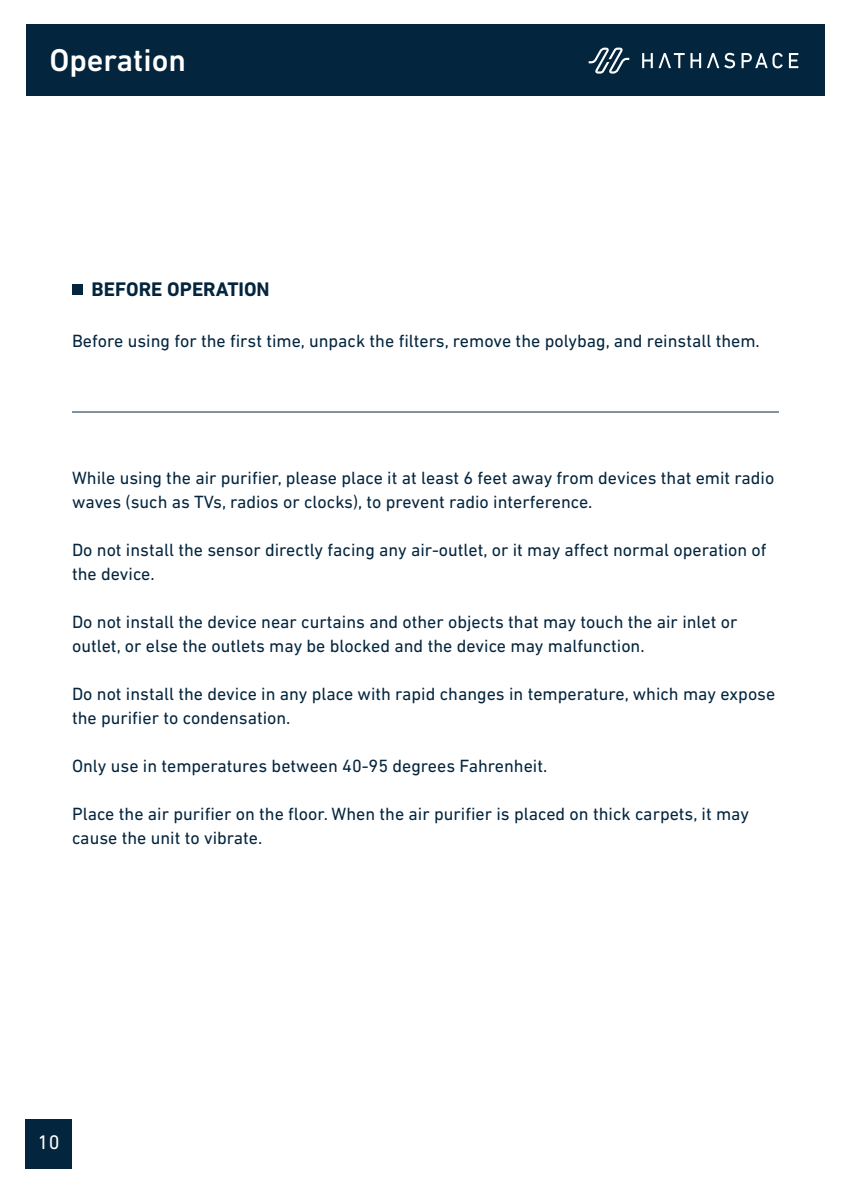
<style>
.page{position:relative;width:851px;height:1191px;background:#fff}
.page>*{position:absolute;margin:0;border:0;box-sizing:border-box;transform-origin:0 0}
.t1{font:500 32px "DIN Next LT Pro";color:#fff}
.t2{font:700 20px "DIN Next LT Pro";color:#03253e}
.t3{font:20px "DIN Next LT Pro";color:#fff}
.t4{font:18px/24px "DIN Next LT Pro";color:#03253e}
</style>
<div class="page">
<div style="left:25px;top:1119px;width:47px;height:49px;background:#03253e"></div>
<div style="left:26px;top:24px;width:798px;height:72px;background:#03253e"></div>
<svg style="left:588px;top:48px;width:41px;height:26px"></svg>
<svg style="left:642px;top:53px;width:156px;height:15px"></svg>
<div style="left:72px;top:284px;width:10px;height:11px;background:#03253e"></div>
<hr style="left:72px;top:411px;width:706px;height:1px;background:#03253e">
<h1 class="t1" style="left:49px;top:41px;width:138px">Operation</h1>
<p class="t2" style="left:92px;top:277px;width:180px">BEFORE OPERATION</p>
<p class="t4" style="left:72px;top:329px;width:689px">Before using for the first time, unpack the filters, remove the polybag, and reinstall them.</p>
<p class="t4" style="left:72px;top:466px;width:703px">While using the air purifier, please place it at least 6 feet away from devices that emit radio waves (such as TVs, radios or clocks), to prevent radio interference.</p>
<p class="t4" style="left:72px;top:538px;width:696px">Do not install the sensor directly facing any air-outlet, or it may affect normal operation of the device.</p>
<p class="t4" style="left:72px;top:610px;width:667px">Do not install the device near curtains and other objects that may touch the air inlet or outlet, or else the outlets may be blocked and the device may malfunction.</p>
<p class="t4" style="left:72px;top:682px;width:704px">Do not install the device in any place with rapid changes in temperature, which may expose the purifier to condensation.</p>
<p class="t4" style="left:72px;top:754px;width:477px">Only use in temperatures between 40-95 degrees Fahrenheit.</p>
<p class="t4" style="left:72px;top:802px;width:678px">Place the air purifier on the floor. When the air purifier is placed on thick carpets, it may cause the unit to vibrate.</p>
<p class="t3" style="left:38px;top:1130px;width:23px">10</p>
</div>
